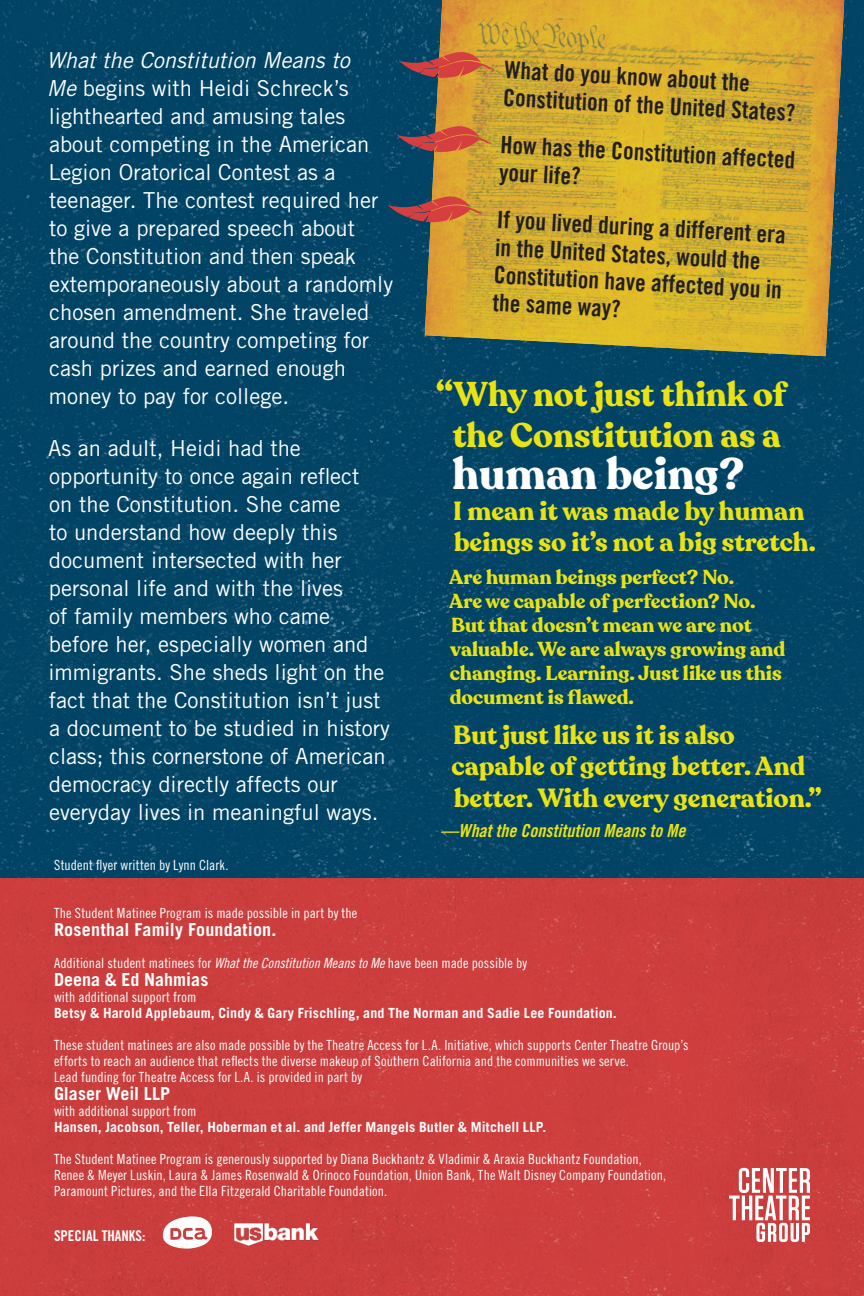
<style>
.page{position:relative;width:864px;height:1296px;background:#fff}
.page>*{position:absolute;margin:0;border:0;box-sizing:border-box;transform-origin:0 0}
.t1{font:700 44px "Recoleta";color:#fff}
.t2{font:700 34px/40.8px "Recoleta";color:#eae313;text-align:center}
.t3{font:700 26px/31.2px "Recoleta";color:#eae313}
.t4{font:24px/27.6px "Trade Gothic LT Std Bd Cn 20";color:#231f20}
.t5{font:22px/28px "Trade Gothic LT Std";color:#fff}
.t6{font:700 20px/24px "Recoleta";color:#eae313}
.t7{font:700 18px "Trade Gothic LT Std";letter-spacing:.005em;color:#fff}
.t8{font:18px "Trade Gothic LT Std Bd Cn 20 Obl";color:#eae313}
.t9{font:14.8px "Trade Gothic LT Std Bd Cn 20";color:#fff}
.t10{font:14px/16px "Trade Gothic LT Std Cn 18";letter-spacing:.01em;color:#fff}
.t11{font:700 14px "Trade Gothic LT Std";letter-spacing:.015em;color:#fff}
.s1{font-style:italic}
.s2{font-family:"Trade Gothic LT Std Cn 18 Obl"}
</style>
<div class="page">
<img style="left:0;top:0;width:864px;height:879px">
<div style="left:0;top:879px;width:864px;height:417px;background:#cc3e3d"></div>
<svg style="left:729px;top:1168px;width:81px;height:74px"></svg>
<img style="left:404px;top:0;width:460px;height:401px">
<svg style="left:399px;top:52px;width:96px;height:26px;background:#9e5946"></svg>
<svg style="left:397px;top:126px;width:96px;height:26px;background:#9e5b46"></svg>
<svg style="left:388px;top:196px;width:96px;height:26px;background:#9b5946"></svg>
<svg style="left:163px;top:1216px;width:49px;height:33px"></svg>
<img style="left:234px;top:1224px;width:85px;height:22px">
<p class="t5" style="left:47px;top:46px;width:348px"><span class="s1">What the Constitution Means to<br>Me</span> begins with Heidi Schreck’s lighthearted and amusing tales about competing in the American<br>Legion Oratorical Contest as a teenager. The contest required her to give a prepared speech about<br>the Constitution and then speak extemporaneously about a randomly chosen amendment. She traveled around the country competing for cash prizes and earned enough money to pay for college.</p>
<p class="t5" style="left:48px;top:434px;width:344px">As an adult, Heidi had the opportunity to once again reflect<br>on the Constitution. She came<br>to understand how deeply this document intersected with her personal life and with the lives<br>of family members who came before her, especially women and immigrants. She sheds light on the fact that the Constitution isn’t just a document to be studied in history class; this cornerstone of American democracy directly affects our everyday lives in meaningful ways.</p>
<p class="t10" style="left:54px;top:857px;width:176px">Student flyer written by Lynn Clark.</p>
<p class="t4" style="left:505px;top:56px;width:294px;rotate:3deg">What do you know about the<br>Constitution of the United States?</p>
<p class="t4" style="left:501px;top:131px;width:297px;rotate:3deg">How has the Constitution affected your life?</p>
<p class="t4" style="left:498px;top:205px;width:291px;rotate:3deg">If you lived during a different era in the United States, would the<br>Constitution have affected you in the same way?</p>
<p class="t2" style="left:436px;top:375px;width:351px">“Why not just think of the Constitution as a</p>
<p class="t1" style="left:453px;top:446px;width:293px">human being?</p>
<p class="t3" style="left:453px;top:496px;width:364px">I mean it was made by human beings so it’s not a big stretch.</p>
<p class="t6" style="left:449px;top:566px;width:338px">Are human beings perfect? No.<br>Are we capable of perfection? No.<br>But that doesn’t mean we are not valuable. We are always growing and changing. Learning. Just like us this document is flawed.</p>
<p class="t3" style="left:452px;top:720px;width:372px">But just like us it is also capable of getting better. And better. With every generation.”</p>
<p class="t8" style="left:441px;top:820px;width:246px">—What the Constitution Means to Me</p>
<p class="t10" style="left:54px;top:904px;width:305px">The Student Matinee Program is made possible in part by the</p>
<p class="t7" style="left:54px;top:918px;width:224px">Rosenthal Family Foundation.</p>
<p class="t10" style="left:54px;top:954px;width:475px">Additional student matinees for <span class="s2">What the Constitution Means to Me</span> have been made possible by</p>
<p class="t7" style="left:54px;top:968px;width:156px">Deena &amp; Ed Nahmias</p>
<p class="t10" style="left:54px;top:988px;width:144px">with additional support from</p>
<p class="t11" style="left:54px;top:1004px;width:564px">Betsy &amp; Harold Applebaum, Cindy &amp; Gary Frischling, and The Norman and Sadie Lee Foundation.</p>
<p class="t10" style="left:54px;top:1036px;width:636px">These student matinees are also made possible by the Theatre Access for L.A. Initiative, which supports Center Theatre Group’s efforts to reach an audience that reflects the diverse makeup of Southern California and the communities we serve.</p>
<p class="t10" style="left:54px;top:1068px;width:310px">Lead funding for Theatre Access for L.A. is provided in part by</p>
<p class="t7" style="left:54px;top:1082px;width:118px">Glaser Weil LLP</p>
<p class="t10" style="left:54px;top:1102px;width:144px">with additional support from</p>
<p class="t11" style="left:54px;top:1118px;width:494px">Hansen, Jacobson, Teller, Hoberman et al. and Jeffer Mangels Butler &amp; Mitchell LLP.</p>
<p class="t10" style="left:54px;top:1150px;width:589px">The Student Matinee Program is generously supported by Diana Buckhantz &amp; Vladimir &amp; Araxia Buckhantz Foundation,</p>
<p class="t10" style="left:54px;top:1166px;width:614px">Renee &amp; Meyer Luskin, Laura &amp; James Rosenwald &amp; Orinoco Foundation, Union Bank, The Walt Disney Company Foundation,<br>Paramount Pictures, and the Ella Fitzgerald Charitable Foundation.</p>
<p class="t9" style="left:54px;top:1226px;width:93px">SPECIAL THANKS:</p>
</div>
